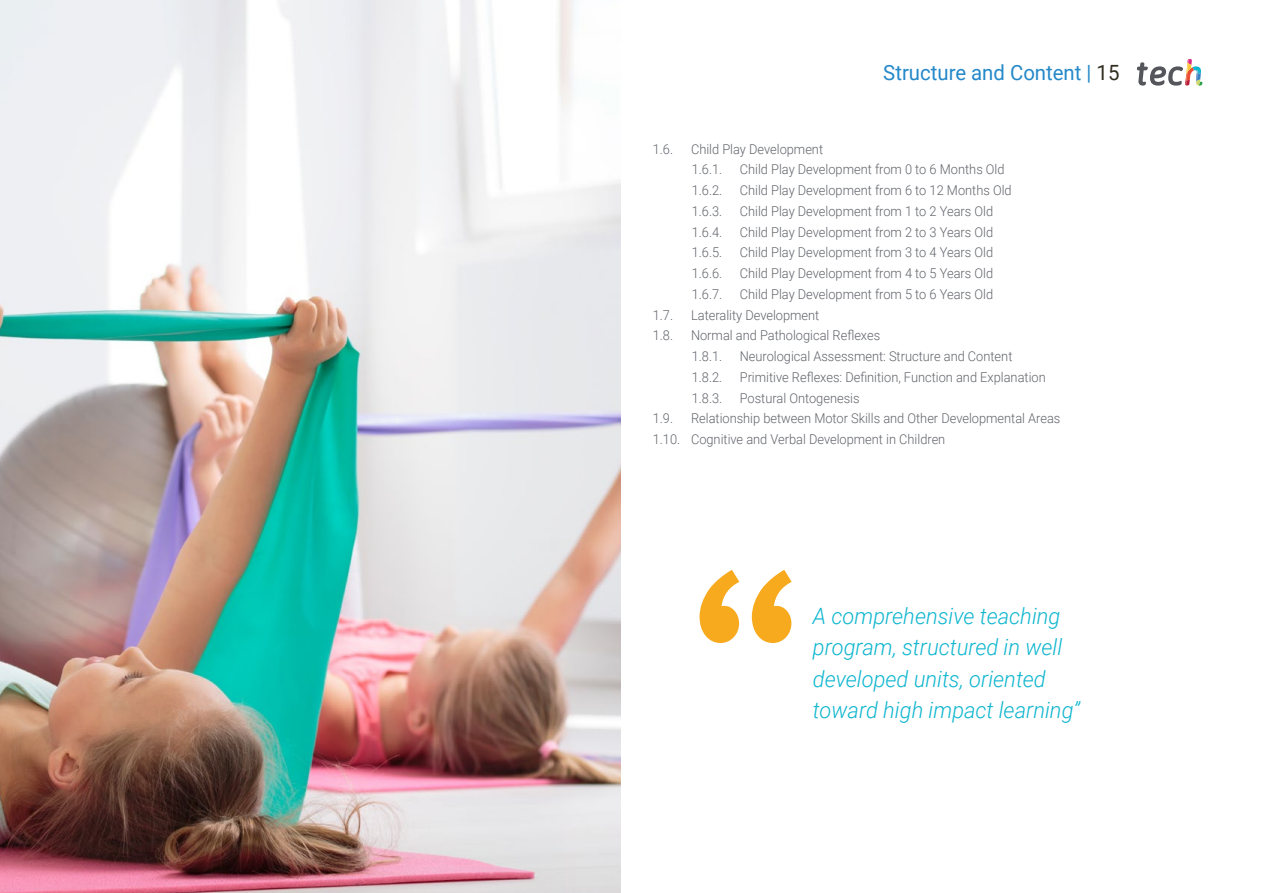
<style>
.page{position:relative;width:1263px;height:893px;background:#fff}
.page>*{position:absolute;margin:0;border:0;box-sizing:border-box;transform-origin:0 0}
.t1{font:italic 300 22.5px/31.5px "Roboto";color:#0fb6cf}
.t2{font:21px "Roboto";color:#2488c9}
.t3{font:300 13.5px/20.7px "Roboto";color:#61646a;scale:.95 1}
.s1{color:#312e20}
</style>
<div class="page">
<img style="left:0;top:0;width:621px;height:893px">
<svg style="left:1137px;top:59px;width:65px;height:27px"></svg>
<svg style="left:699px;top:570px;width:93px;height:73px"></svg>
<h2 class="t2" style="left:883px;top:57px;width:238px">Structure and Content | <span class="s1">15</span></h2>
<p class="t3" style="left:653px;top:138px;width:23px">1.6.</p>
<p class="t3" style="left:691px;top:138px;width:141px">Child Play Development<br>1.6.1.</p>
<p class="t3" style="left:740px;top:159px;width:280px">Child Play Development from 0 to 6 Months Old</p>
<p class="t3" style="left:692px;top:179px;width:34px">1.6.2.</p>
<p class="t3" style="left:740px;top:179px;width:288px">Child Play Development from 6 to 12 Months Old</p>
<p class="t3" style="left:692px;top:200px;width:34px">1.6.3.</p>
<p class="t3" style="left:740px;top:200px;width:268px">Child Play Development from 1 to 2 Years Old</p>
<p class="t3" style="left:692px;top:221px;width:34px">1.6.4.</p>
<p class="t3" style="left:740px;top:221px;width:268px">Child Play Development from 2 to 3 Years Old</p>
<p class="t3" style="left:692px;top:242px;width:34px">1.6.5.</p>
<p class="t3" style="left:740px;top:242px;width:268px">Child Play Development from 3 to 4 Years Old</p>
<p class="t3" style="left:692px;top:262px;width:34px">1.6.6.</p>
<p class="t3" style="left:740px;top:262px;width:268px">Child Play Development from 4 to 5 Years Old</p>
<p class="t3" style="left:692px;top:283px;width:34px">1.6.7.</p>
<p class="t3" style="left:740px;top:283px;width:268px">Child Play Development from 5 to 6 Years Old</p>
<p class="t3" style="left:653px;top:304px;width:23px">1.7.</p>
<p class="t3" style="left:691px;top:304px;width:137px">Laterality Development</p>
<p class="t3" style="left:653px;top:325px;width:23px">1.8.</p>
<p class="t3" style="left:691px;top:325px;width:201px">Normal and Pathological Reflexes<br>1.8.1.</p>
<p class="t3" style="left:740px;top:345px;width:288px">Neurological Assessment: Structure and Content</p>
<p class="t3" style="left:692px;top:366px;width:34px">1.8.2.</p>
<p class="t3" style="left:740px;top:366px;width:324px">Primitive Reflexes: Definition, Function and Explanation</p>
<p class="t3" style="left:692px;top:387px;width:34px">1.8.3.</p>
<p class="t3" style="left:740px;top:387px;width:128px">Postural Ontogenesis</p>
<p class="t3" style="left:653px;top:408px;width:431px;text-indent:38px">Relationship between Motor Skills and Other Developmental Areas<br>1.10. Cognitive and Verbal Development in Children</p>
<p class="t3" style="left:653px;top:408px;width:23px">1.9.</p>
<h1 class="t1" style="left:813px;top:599px;width:269px">A comprehensive teaching program, structured in well developed units, oriented toward high impact learning”</h1>
</div>
